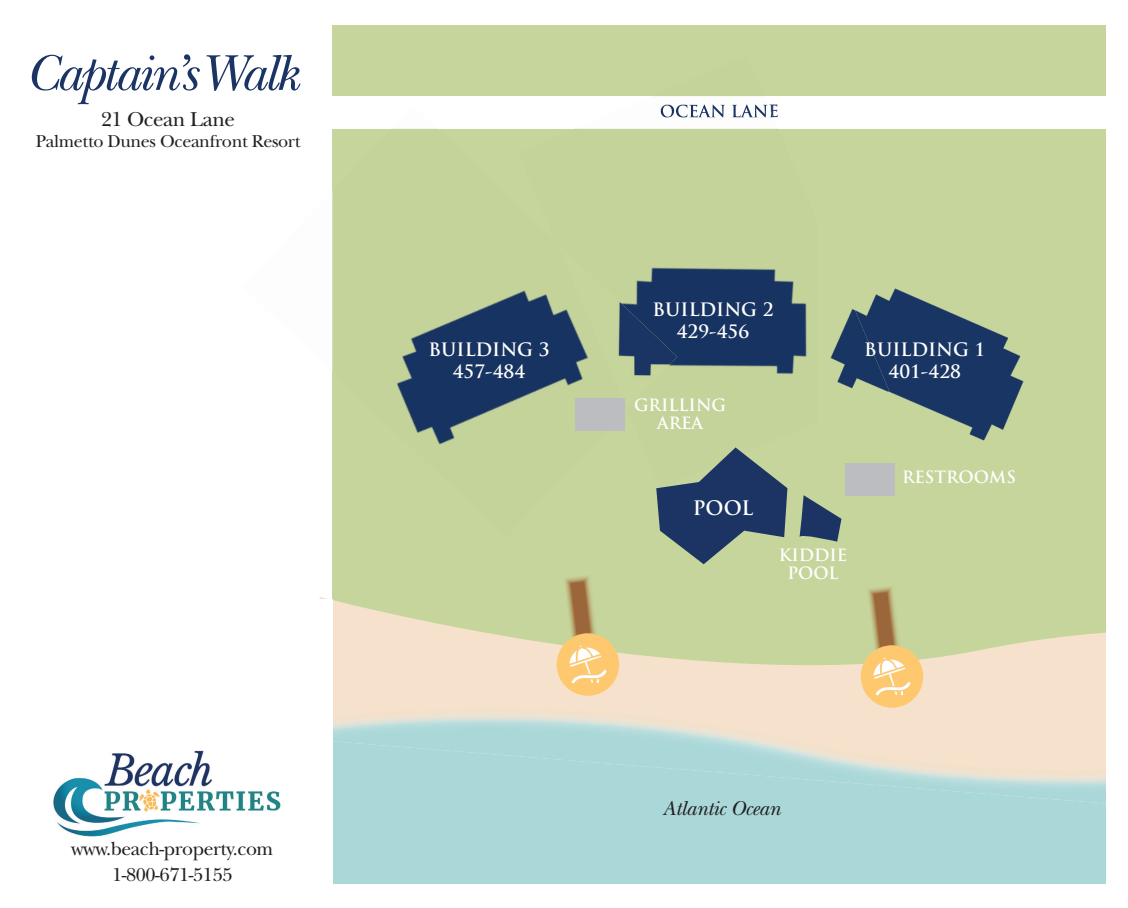
<style>
.page{position:relative;width:1128px;height:908px;background:#fff}
.page>*{position:absolute;margin:0;border:0;box-sizing:border-box;transform-origin:0 0}
.t1{font:italic 52.5px "New Baskerville";letter-spacing:-.05em;color:#1b3463}
.t2{font:italic 21px "New Baskerville";letter-spacing:-.02em;color:#231f20}
.t3{font:21px "New Baskerville";letter-spacing:-.02em;color:#231f20}
.t4{font:19.5px/25.5px "New Baskerville";letter-spacing:-.02em;color:#231f20;text-align:center}
.t5{font:700 19.5px "Trajan";color:#fff}
.t6{font:700 18px/21.6px "Trajan Pro";color:#fff;text-align:center}
.t7{font:18px "New Baskerville";letter-spacing:-.02em;color:#231f20}
.t8{font:700 16.5px/18px "Trajan";color:#fff;text-align:center}
</style>
<div class="page">
<div style="left:332px;top:26px;width:774px;height:645px;background:#c5d59c"></div>
<svg style="left:319px;top:597px;width:787px;height:177px;fill:#f6e2cc"></svg>
<img style="left:332px;top:708px;width:774px;height:62px">
<div style="left:30px;top:598px;width:302px;height:309px;background:#fff"></div>
<div style="left:327px;top:96px;width:801px;height:32px;background:#fff"></div>
<img style="left:564px;top:576px;width:35px;height:67px">
<div style="left:556px;top:633px;width:63px;height:62px;background:#fec86f;border-radius:50%"></div>
<img style="left:569px;top:645px;width:37px;height:38px">
<img style="left:867px;top:587px;width:34px;height:63px">
<div style="left:860px;top:645px;width:63px;height:62px;background:#fec86f;border-radius:50%"></div>
<img style="left:873px;top:657px;width:37px;height:38px">
<img style="left:845px;top:288px;width:179px;height:208px">
<img style="left:627px;top:128px;width:190px;height:246px">
<img style="left:660px;top:104px;width:113px;height:14px">
<img style="left:830px;top:288px;width:59px;height:133px">
<img style="left:332px;top:128px;width:295px;height:317px">
<img style="left:555px;top:241px;width:122px;height:168px">
<div style="left:845px;top:463px;width:50px;height:32px;background:#bcbdc0"></div>
<svg style="left:656px;top:447px;width:131px;height:117px"></svg>
<svg style="left:799px;top:495px;width:42px;height:46px"></svg>
<div style="left:575px;top:398px;width:50px;height:32px;background:#bcbdc0"></div>
<img style="left:53px;top:750px;width:228px;height:87px">
<h1 class="t1" style="left:25px;top:42px;width:275px">Captain’s Walk</h1>
<p class="t3" style="left:101px;top:107px;width:135px">21 Ocean Lane</p>
<p class="t7" style="left:36px;top:131px;width:266px">Palmetto Dunes Oceanfront Resort</p>
<p class="t4" style="left:71px;top:836px;width:204px">www.beach-property.com<br>1-800-671-5155</p>
<p class="t6" style="left:428px;top:339px;width:122px">BUILDING 3<br>457-484</p>
<p class="t6" style="left:652px;top:299px;width:122px">BUILDING 2<br>429-456</p>
<p class="t8" style="left:634px;top:395px;width:94px">GRILLING<br>AREA</p>
<p class="t5" style="left:693px;top:495px;width:62px">POOL</p>
<p class="t8" style="left:778px;top:545px;width:70px">KIDDIE<br>POOL</p>
<p class="t6" style="left:864px;top:339px;width:122px">BUILDING 1<br>401-428</p>
<p class="t8" style="left:902px;top:468px;width:115px">RESTROOMS</p>
<p class="t2" style="left:662px;top:795px;width:120px">Atlantic Ocean</p>
</div>
